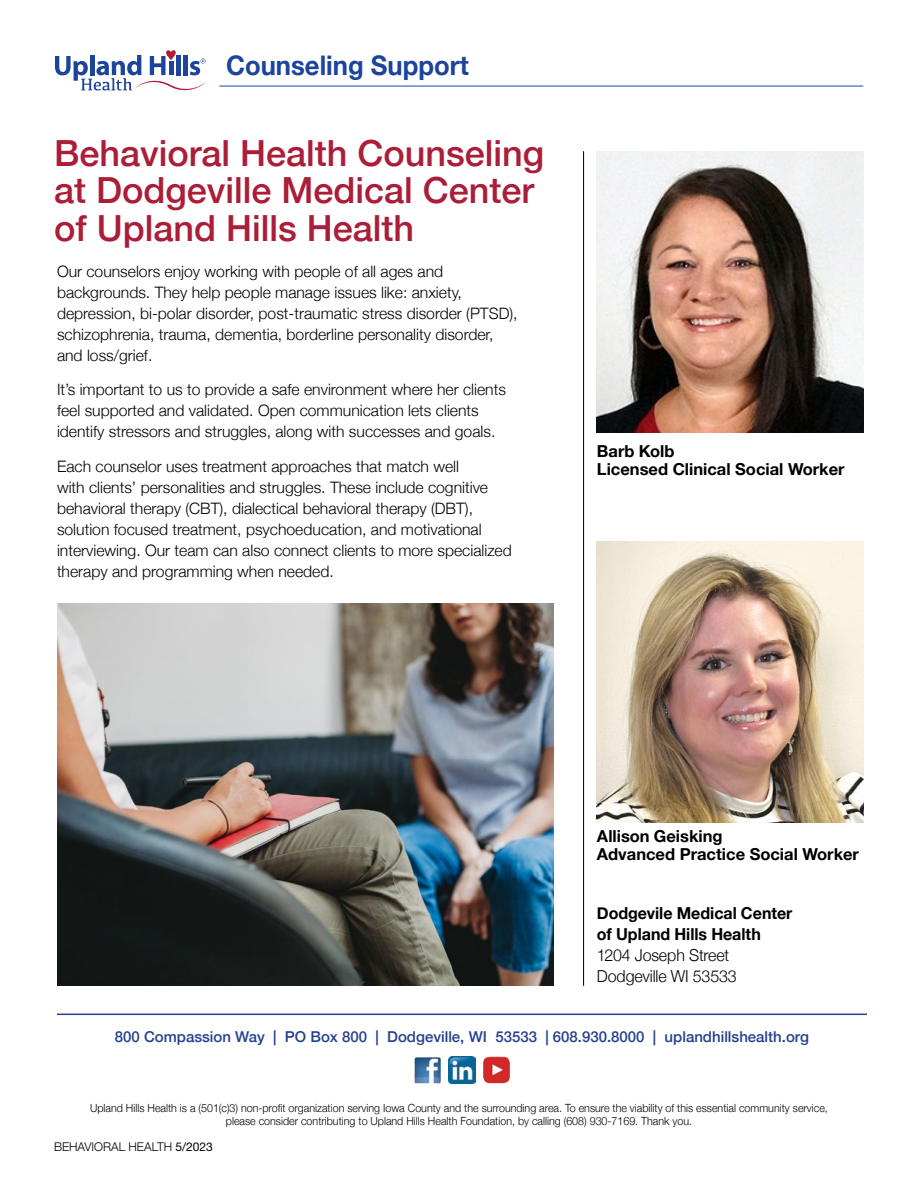
<style>
.page{position:relative;width:918px;height:1188px;background:#fff}
.page>*{position:absolute;margin:0;border:0;box-sizing:border-box;transform-origin:0 0}
.t1{font:500 36px/37.5px "Helvetica Neue";color:#ac1d37}
.t2{font:700 27px "Helvetica Neue";color:#1c449c;scale:.95 1}
.t3{font:700 16.5px/18.8px "Helvetica Neue";color:#000}
.t4{font:300 16.5px/21px "Helvetica Neue";letter-spacing:-.01em;color:#000}
.t5{font:300 15.75px/21px "Helvetica Neue";color:#000}
.t6{font:500 15px "Helvetica Neue";color:#25408f}
.t7{font:300 12px "Helvetica Neue";color:#000}
.t8{font:300 11.25px/12.8px "Helvetica Neue";color:#000;text-align:center;scale:.95 1}
.s1{font-family:"Helvetica Neue LT Pro";font-weight:400}
</style>
<div class="page">
<svg style="left:55px;top:50px;width:151px;height:41px"></svg>
<hr style="left:219px;top:86px;width:644px;height:1px;background:#1c449c">
<hr style="left:583px;top:151px;width:1px;height:835px;background:#000">
<hr style="left:57px;top:1014px;width:810px;height:1px;background:#25408f">
<img style="left:449px;top:1057px;width:26px;height:26px">
<img style="left:483px;top:1057px;width:27px;height:26px">
<img style="left:414px;top:1057px;width:27px;height:26px">
<img style="left:597px;top:151px;width:266px;height:282px">
<img style="left:597px;top:541px;width:266px;height:281px">
<img style="left:57px;top:604px;width:497px;height:382px">
<h2 class="t2" style="left:226px;top:44px;width:257px">Counseling Support</h2>
<h1 class="t1" style="left:54px;top:131px;width:492px">Behavioral Health Counseling at Dodgeville Medical Center of Upland Hills Health</h1>
<p class="t5" style="left:57px;top:259px;width:462px">Our counselors enjoy working with people of all ages and backgrounds. They help people manage issues like: anxiety, depression, bi-polar disorder, post-traumatic stress disorder (PTSD), schizophrenia, trauma, dementia, borderline personality disorder, and loss/grief.</p>
<p class="t5" style="left:57px;top:378px;width:450px">It’s important to us to provide a safe environment where her clients feel supported and validated. Open communication lets clients identify stressors and struggles, along with successes and goals.</p>
<p class="t5" style="left:57px;top:454px;width:456px">Each counselor uses treatment approaches that match well<br>with clients’ personalities and struggles. These include cognitive behavioral therapy (CBT), dialectical behavioral therapy (DBT), solution focused treatment, psychoeducation, and motivational interviewing. Our team can also connect clients to more specialized therapy and programming when needed.</p>
<p class="t3" style="left:597px;top:442px;width:249px">Barb Kolb<br>Licensed Clinical Social Worker</p>
<p class="t3" style="left:597px;top:827px;width:264px">Allison Geisking<br>Advanced Practice Social Worker</p>
<p class="t3" style="left:597px;top:904px;width:197px;line-height:21px">Dodgevile Medical Center of Upland Hills Health</p>
<p class="t4" style="left:597px;top:944px;width:141px">1204 Joseph Street<br>Dodgeville WI 53533</p>
<p class="t6" style="left:115px;top:1025px;width:696px">800 Compassion Way | PO Box 800 | Dodgeville, WI 53533 | 608.930.8000 | uplandhillshealth.org</p>
<p class="t8" style="left:90px;top:1101px;width:778px">Upland Hills Health is a (501(c)3) non-profit organization serving Iowa County and the surrounding area. To ensure the viability of this essential community service, please consider contributing to Upland Hills Health Foundation, by calling (608) 930-7169. Thank you.</p>
<p class="t7" style="left:54px;top:1137px;width:160px">BEHAVIORAL HEALTH <span class="s1">5/2023</span></p>
</div>
